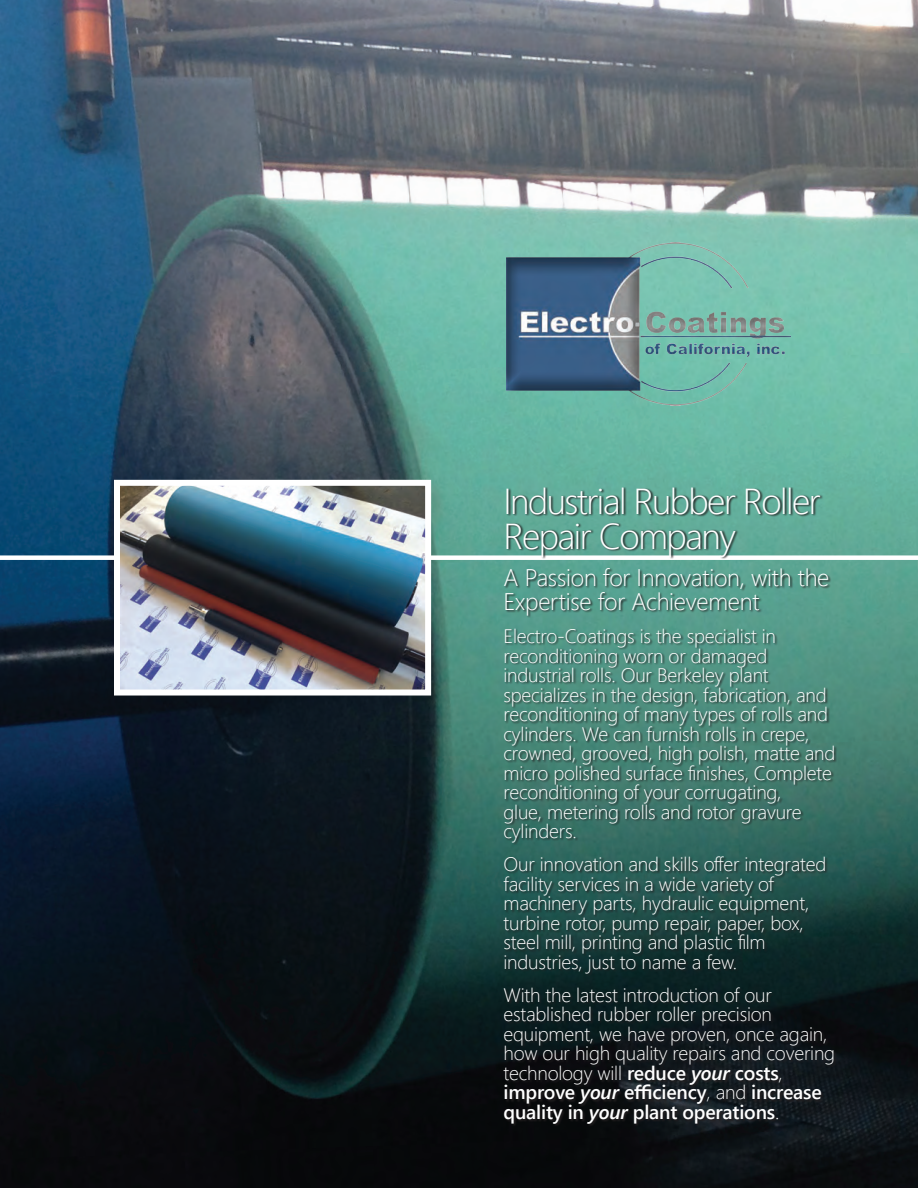
<style>
.page{position:relative;width:918px;height:1188px;background:#fff}
.page>*{position:absolute;margin:0;border:0;box-sizing:border-box;transform-origin:0 0}
.t1{font:300 36px/34.5px "Segoe UI";letter-spacing:-.04em;color:#fff}
.t2{font:300 24px/24px "Segoe UI";letter-spacing:-.01em;color:#fff}
.t3{font:300 19.5px/19.5px "Segoe UI";letter-spacing:-.01em;color:#fff}
.s1{font-weight:600}
.s2{font-weight:600;font-style:italic}
</style>
<div class="page">
<img style="left:0;top:0;width:918px;height:1188px">
<div style="left:0;top:555px;width:918px;height:5px;background:#fff"></div>
<img style="left:121px;top:487px;width:303px;height:202px">
<div style="left:114px;top:480px;width:317px;height:216px;border:6px solid #fff"></div>
<div style="left:504px;top:487px;width:333px;height:639px;background:#231f20;opacity:.96"></div>
<div style="left:504px;top:241px;width:291px;height:166px;background:#231f20;opacity:.5"></div>
<h1 class="t1" style="left:504px;top:483px;width:319px">Industrial Rubber Roller<br>Repair Company</h1>
<p class="t2" style="left:504px;top:565px;width:327px">A Passion for Innovation, with the<br>Expertise for Achievement</p>
<p class="t3" style="left:504px;top:626px;width:333px">Electro-Coatings is the specialist in reconditioning worn or damaged industrial rolls. Our Berkeley plant specializes in the design, fabrication, and reconditioning of many types of rolls and cylinders. We can furnish rolls in crepe, crowned, grooved, high polish, matte and micro polished surface finishes, Complete reconditioning of your corrugating,<br>glue, metering rolls and rotor gravure cylinders.</p>
<p class="t3" style="left:504px;top:854px;width:324px">Our innovation and skills offer integrated facility services in a wide variety of machinery parts, hydraulic equipment, turbine rotor, pump repair, paper, box, steel mill, printing and plastic film industries, just to name a few.</p>
<p class="t3" style="left:504px;top:984px;width:333px">With the latest introduction of our established rubber roller precision equipment, we have proven, once again, how our high quality repairs and covering technology will <span class="s1">reduce</span> <span class="s2">your</span> <span class="s1">costs</span>, <span class="s1">improve</span> <span class="s2">your</span> <span class="s1">efficiency</span>, and <span class="s1">increase quality in</span> <span class="s2">your</span> <span class="s1">plant operations</span>.</p>
</div>
